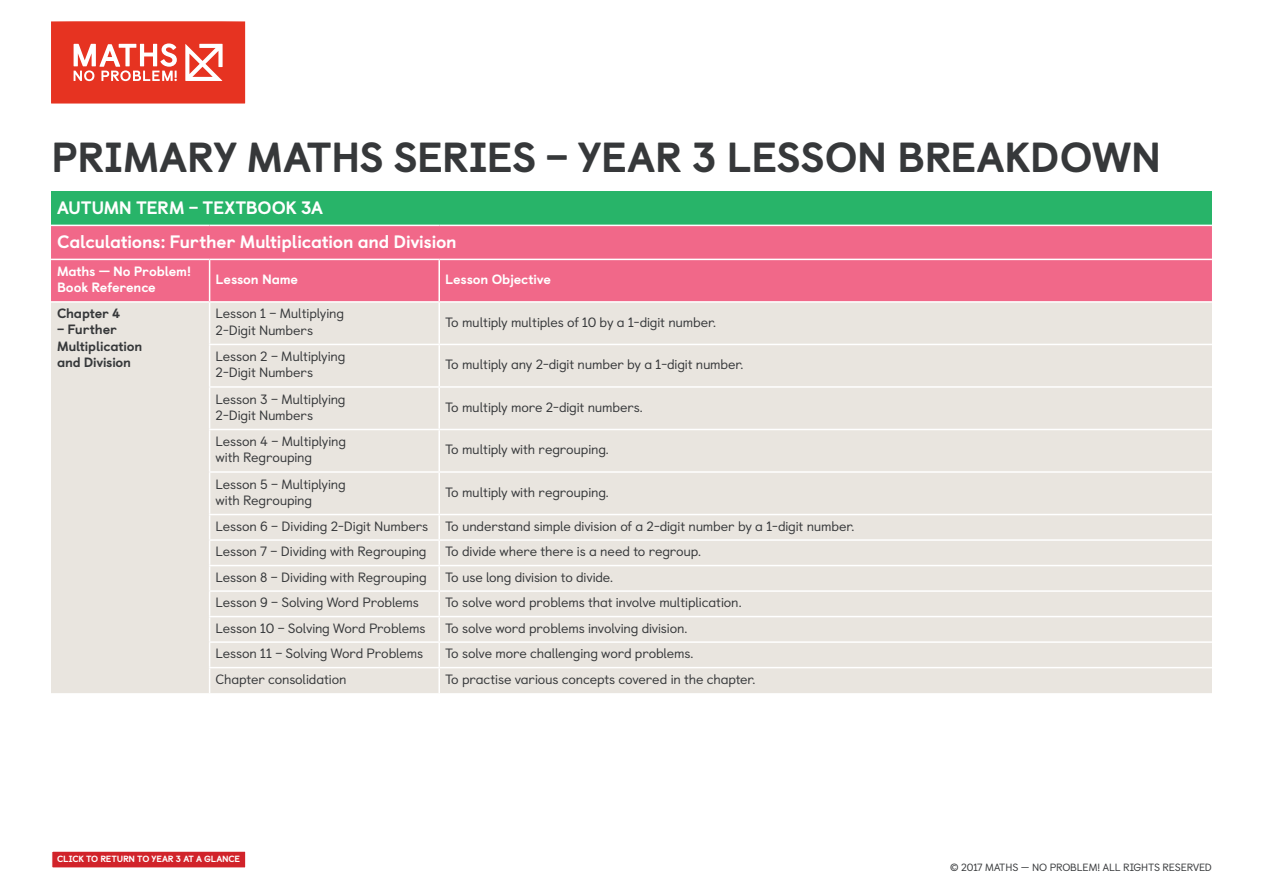
<style>
.page{position:relative;width:1263px;height:893px;background:#fff}
.page>*{position:absolute;margin:0;border:0;box-sizing:border-box;transform-origin:0 0}
.t1{font:800 42px "Castledown";letter-spacing:-.01em;color:#36383a}
.t2{font:800 18px/34.5px "Castledown";letter-spacing:-.015em;color:#fff}
.t3{font:13.5px/16.2px "Castledown";letter-spacing:-.01em;color:#36383a}
.t4{font:800 13.5px/16.2px "Castledown";letter-spacing:-.01em;color:#fff}
.t5{font:800 13.5px/16.2px "Castledown";letter-spacing:-.015em;color:#36383a}
.t6{font:10.5px "Castledown";letter-spacing:-.015em;color:#36383a}
.t7{font:800 9px "Castledown";letter-spacing:-.02em;color:#fff}
</style>
<div class="page">
<svg style="left:51px;top:21px;width:194px;height:83px;background:#e95243"></svg>
<div style="left:52px;top:851px;width:194px;height:17px;background:#d1232a"></div>
<div style="left:51px;top:850px;width:195px;height:19px;border:1px solid #fff"></div>
<div style="left:51px;top:191px;width:1161px;height:34px;background:#28b469"></div>
<div style="left:51px;top:226px;width:1161px;height:75px;background:#f16889"></div>
<div style="left:51px;top:303px;width:1161px;height:390px;background:#e9e5df"></div>
<hr style="left:210px;top:259px;width:229px;height:1px;background:#fff">
<hr style="left:209px;top:303px;width:1px;height:41px;background:#fff">
<hr style="left:439px;top:259px;width:773px;height:1px;background:#fff">
<hr style="left:438px;top:260px;width:2px;height:41px;background:#fff">
<hr style="left:438px;top:303px;width:2px;height:41px;background:#fff">
<hr style="left:439px;top:344px;width:773px;height:1px;background:#fff">
<hr style="left:209px;top:344px;width:230px;height:1px;background:#fff">
<hr style="left:209px;top:345px;width:1px;height:41px;background:#fff">
<hr style="left:438px;top:345px;width:2px;height:41px;background:#fff">
<hr style="left:209px;top:386px;width:230px;height:2px;background:#fff">
<hr style="left:209px;top:388px;width:1px;height:41px;background:#fff">
<hr style="left:439px;top:386px;width:773px;height:2px;background:#fff">
<hr style="left:438px;top:388px;width:2px;height:41px;background:#fff">
<hr style="left:209px;top:429px;width:230px;height:1px;background:#fff">
<hr style="left:209px;top:430px;width:1px;height:41px;background:#fff">
<hr style="left:439px;top:429px;width:773px;height:1px;background:#fff">
<hr style="left:438px;top:430px;width:2px;height:41px;background:#fff">
<hr style="left:209px;top:471px;width:230px;height:2px;background:#fff">
<hr style="left:209px;top:473px;width:1px;height:41px;background:#fff">
<svg style="left:209px;top:515px;width:1px;height:178px"></svg>
<hr style="left:439px;top:471px;width:773px;height:2px;background:#fff">
<hr style="left:438px;top:473px;width:2px;height:41px;background:#fff">
<hr style="left:438px;top:515px;width:2px;height:24px;background:#fff">
<hr style="left:438px;top:541px;width:2px;height:24px;background:#fff">
<hr style="left:438px;top:566px;width:2px;height:24px;background:#fff">
<hr style="left:438px;top:592px;width:2px;height:24px;background:#fff">
<hr style="left:438px;top:617px;width:2px;height:24px;background:#fff">
<hr style="left:438px;top:643px;width:2px;height:24px;background:#fff">
<hr style="left:438px;top:668px;width:2px;height:25px;background:#fff">
<hr style="left:51px;top:259px;width:159px;height:1px;background:#fff">
<hr style="left:209px;top:260px;width:1px;height:41px;background:#fff">
<hr style="left:209px;top:539px;width:230px;height:2px;background:#fff">
<hr style="left:439px;top:539px;width:773px;height:2px;background:#fff">
<hr style="left:209px;top:565px;width:230px;height:1px;background:#fff">
<hr style="left:439px;top:565px;width:773px;height:1px;background:#fff">
<hr style="left:209px;top:590px;width:230px;height:2px;background:#fff">
<hr style="left:439px;top:590px;width:773px;height:2px;background:#fff">
<hr style="left:209px;top:616px;width:230px;height:1px;background:#fff">
<hr style="left:439px;top:616px;width:773px;height:1px;background:#fff">
<hr style="left:209px;top:514px;width:230px;height:1px;background:#fff">
<hr style="left:439px;top:514px;width:773px;height:1px;background:#fff">
<hr style="left:209px;top:667px;width:230px;height:1px;background:#fff">
<hr style="left:439px;top:667px;width:773px;height:1px;background:#fff">
<hr style="left:209px;top:641px;width:230px;height:2px;background:#fff">
<hr style="left:439px;top:641px;width:773px;height:2px;background:#fff">
<h1 class="t1" style="left:51px;top:123px;width:1112px">PRIMARY MATHS SERIES – YEAR 3 LESSON BREAKDOWN</h1>
<h2 class="t2" style="left:57px;top:189px;width:401px">AUTUMN TERM – TEXTBOOK 3A<br>Calculations: Further Multiplication and Division</h2>
<p class="t4" style="left:57px;top:262px;width:136px">Maths — No Problem!<br>Book Reference</p>
<p class="t4" style="left:216px;top:270px;width:84px">Lesson Name</p>
<p class="t4" style="left:445px;top:270px;width:107px">Lesson Objective</p>
<p class="t5" style="left:57px;top:304px;width:65px">Chapter 4</p>
<p class="t5" style="left:57px;top:321px;width:87px">– Further<br>Multiplication and Division</p>
<p class="t3" style="left:216px;top:304px;width:130px">Lesson 1 – Multiplying<br>2-Digit Numbers</p>
<p class="t3" style="left:445px;top:313px;width:272px">To multiply multiples of 10 by a 1-digit number.</p>
<p class="t3" style="left:216px;top:347px;width:131px">Lesson 2 – Multiplying<br>2-Digit Numbers</p>
<p class="t3" style="left:445px;top:355px;width:300px">To multiply any 2-digit number by a 1-digit number.</p>
<p class="t3" style="left:216px;top:390px;width:131px">Lesson 3 – Multiplying<br>2-Digit Numbers</p>
<p class="t3" style="left:445px;top:398px;width:199px">To multiply more 2-digit numbers.</p>
<p class="t3" style="left:216px;top:432px;width:132px">Lesson 4 – Multiplying with Regrouping</p>
<p class="t3" style="left:445px;top:440px;width:165px">To multiply with regrouping.</p>
<p class="t3" style="left:216px;top:475px;width:132px">Lesson 5 – Multiplying with Regrouping</p>
<p class="t3" style="left:445px;top:483px;width:165px">To multiply with regrouping.</p>
<p class="t3" style="left:216px;top:517px;width:214px">Lesson 6 – Dividing 2-Digit Numbers</p>
<p class="t3" style="left:445px;top:517px;width:411px">To understand simple division of a 2-digit number by a 1-digit number.</p>
<p class="t3" style="left:216px;top:542px;width:212px">Lesson 7 – Dividing with Regrouping</p>
<p class="t3" style="left:445px;top:542px;width:257px">To divide where there is a need to regroup.</p>
<p class="t3" style="left:216px;top:568px;width:213px">Lesson 8 – Dividing with Regrouping</p>
<p class="t3" style="left:445px;top:568px;width:169px">To use long division to divide.</p>
<p class="t3" style="left:216px;top:593px;width:205px">Lesson 9 – Solving Word Problems</p>
<p class="t3" style="left:445px;top:593px;width:298px">To solve word problems that involve multiplication.</p>
<p class="t3" style="left:216px;top:619px;width:211px">Lesson 10 – Solving Word Problems</p>
<p class="t3" style="left:445px;top:619px;width:244px">To solve word problems involving division.</p>
<p class="t3" style="left:216px;top:644px;width:209px">Lesson 11 – Solving Word Problems</p>
<p class="t3" style="left:445px;top:644px;width:250px">To solve more challenging word problems.</p>
<p class="t3" style="left:216px;top:670px;width:133px">Chapter consolidation</p>
<p class="t3" style="left:445px;top:670px;width:312px">To practise various concepts covered in the chapter.</p>
<p class="t7" style="left:57px;top:852px;width:185px">CLICK TO RETURN TO YEAR 3 AT A GLANCE</p>
<p class="t6" style="left:950px;top:859px;width:263px">© 2017 MATHS – NO PROBLEM! ALL RIGHTS RESERVED</p>
</div>
